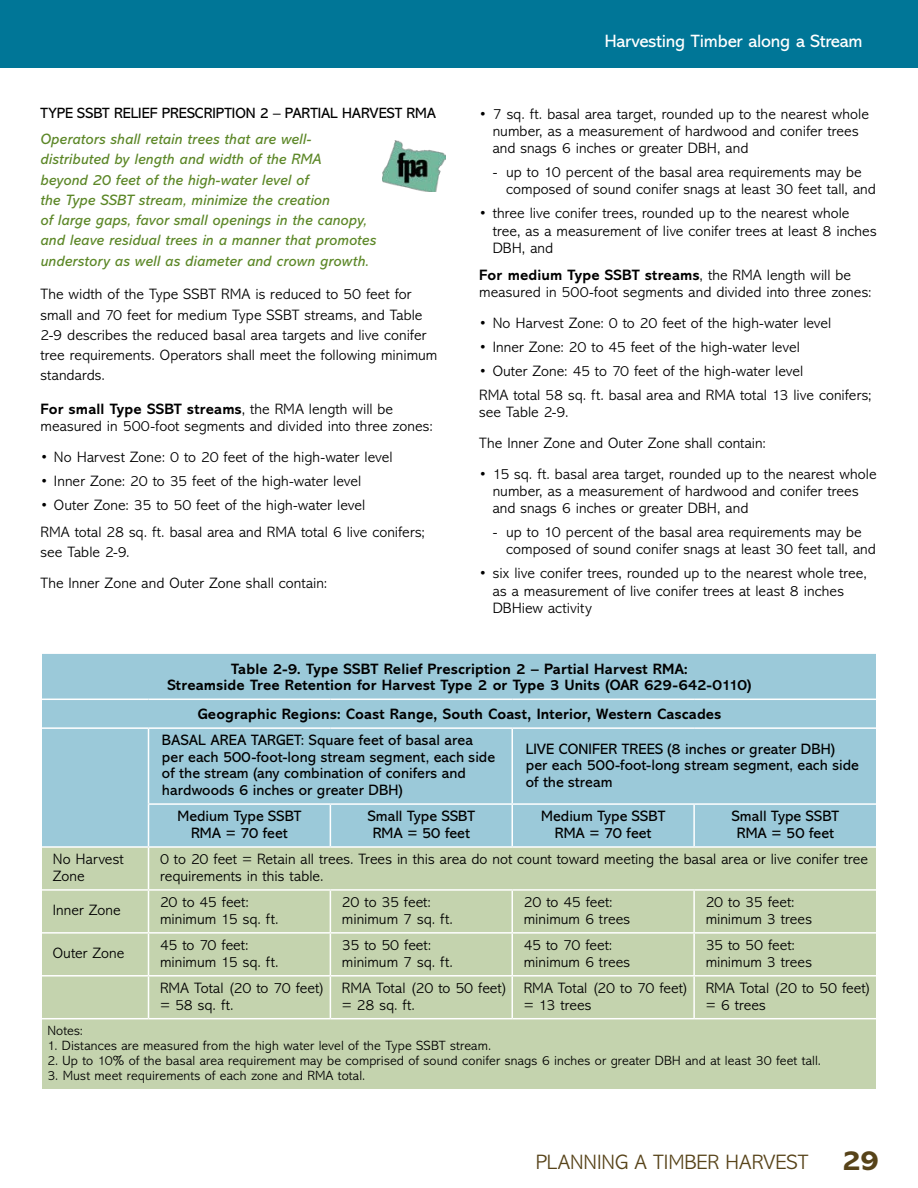
<style>
.page{position:relative;width:918px;height:1188px;background:#fff}
.page>*{position:absolute;margin:0;border:0;box-sizing:border-box;transform-origin:0 0}
.t1{font:300 21px "Abadi MT Std";letter-spacing:-.005em;color:#574319}
.t2{font:18px "Abadi MT Std";letter-spacing:-.01em;color:#fff}
.t3{font:300 15.15px/16.5px "Abadi MT Std";color:#000}
.t4{font:15.15px/16.5px "Abadi MT Std";letter-spacing:.005em;color:#000;text-align:center}
.t5{font:italic 15.15px/20.2px "Abadi MT Std";letter-spacing:.01em;color:#5c8727}
.t6{font:700 15.15px/16.5px "Abadi MT Std";letter-spacing:.01em;color:#000;text-align:center}
.t7{font:15px "Abadi MT Std";color:#000}
.t8{font:300 13.5px "Abadi MT Std";letter-spacing:.01em;color:#000}
.s1{font-weight:700}
.s2{font-weight:800;font-size:28.5px}
</style>
<div class="page">
<div style="left:0;top:0;width:918px;height:68px;background:#007697"></div>
<div style="left:42px;top:654px;width:834px;height:73px;background:#9bc9d9"></div>
<div style="left:42px;top:729px;width:834px;height:117px;background:#9bc9d9"></div>
<div style="left:42px;top:848px;width:834px;height:241px;background:#c4d3ae"></div>
<hr style="left:42px;top:699px;width:106px;height:1px;background:#fff">
<hr style="left:148px;top:699px;width:182px;height:1px;background:#fff">
<hr style="left:330px;top:699px;width:182px;height:1px;background:#fff">
<hr style="left:512px;top:699px;width:182px;height:1px;background:#fff">
<hr style="left:694px;top:699px;width:182px;height:1px;background:#fff">
<hr style="left:148px;top:729px;width:1px;height:74px;background:#fff">
<hr style="left:512px;top:729px;width:1px;height:74px;background:#fff">
<hr style="left:148px;top:803px;width:182px;height:2px;background:#fff">
<hr style="left:148px;top:805px;width:1px;height:41px;background:#fff">
<hr style="left:330px;top:803px;width:182px;height:2px;background:#fff">
<hr style="left:330px;top:805px;width:1px;height:41px;background:#fff">
<hr style="left:512px;top:803px;width:182px;height:2px;background:#fff">
<hr style="left:512px;top:805px;width:1px;height:41px;background:#fff">
<hr style="left:694px;top:803px;width:182px;height:2px;background:#fff">
<hr style="left:693px;top:805px;width:2px;height:41px;background:#fff">
<hr style="left:148px;top:848px;width:1px;height:41px;background:#fff">
<hr style="left:42px;top:889px;width:106px;height:2px;background:#fff">
<hr style="left:148px;top:889px;width:182px;height:2px;background:#fff">
<hr style="left:148px;top:891px;width:1px;height:41px;background:#fff">
<hr style="left:330px;top:889px;width:182px;height:2px;background:#fff">
<hr style="left:330px;top:891px;width:1px;height:41px;background:#fff">
<hr style="left:512px;top:889px;width:182px;height:2px;background:#fff">
<hr style="left:512px;top:891px;width:1px;height:41px;background:#fff">
<hr style="left:694px;top:889px;width:182px;height:2px;background:#fff">
<hr style="left:693px;top:891px;width:2px;height:41px;background:#fff">
<hr style="left:42px;top:932px;width:106px;height:2px;background:#fff">
<hr style="left:148px;top:932px;width:182px;height:2px;background:#fff">
<hr style="left:148px;top:934px;width:1px;height:41px;background:#fff">
<hr style="left:330px;top:932px;width:182px;height:2px;background:#fff">
<hr style="left:330px;top:934px;width:1px;height:41px;background:#fff">
<hr style="left:512px;top:932px;width:182px;height:2px;background:#fff">
<hr style="left:512px;top:934px;width:1px;height:41px;background:#fff">
<hr style="left:694px;top:932px;width:182px;height:2px;background:#fff">
<hr style="left:693px;top:934px;width:2px;height:41px;background:#fff">
<hr style="left:42px;top:975px;width:106px;height:2px;background:#fff">
<hr style="left:148px;top:975px;width:182px;height:2px;background:#fff">
<hr style="left:148px;top:977px;width:1px;height:41px;background:#fff">
<hr style="left:330px;top:975px;width:182px;height:2px;background:#fff">
<hr style="left:330px;top:977px;width:1px;height:41px;background:#fff">
<hr style="left:512px;top:975px;width:182px;height:2px;background:#fff">
<hr style="left:512px;top:977px;width:1px;height:41px;background:#fff">
<hr style="left:694px;top:975px;width:182px;height:2px;background:#fff">
<hr style="left:693px;top:977px;width:2px;height:41px;background:#fff">
<hr style="left:42px;top:1018px;width:106px;height:1px;background:#fff">
<hr style="left:148px;top:1018px;width:182px;height:1px;background:#fff">
<hr style="left:330px;top:1018px;width:182px;height:1px;background:#fff">
<hr style="left:512px;top:1018px;width:182px;height:1px;background:#fff">
<hr style="left:694px;top:1018px;width:182px;height:1px;background:#fff">
<img style="left:383px;top:141px;width:63px;height:51px">
<p class="t7" style="left:40px;top:105px;width:397px">TYPE SSBT RELIEF PRESCRIPTION 2 – PARTIAL HARVEST RMA</p>
<p class="t5" style="left:40px;top:129px;width:337px">Operators shall retain trees that are well&shy;distributed by length and width of the RMA<br>beyond 20 feet of the high-water level of<br>the Type SSBT stream, minimize the creation<br>of large gaps, favor small openings in the canopy, and leave residual trees in a manner that promotes understory as well as diameter and crown growth.</p>
<p class="t3" style="left:40px;top:284px;width:398px;line-height:20.2px">The width of the Type SSBT RMA is reduced to 50 feet for small and 70 feet for medium Type SSBT streams, and Table 2-9 describes the reduced basal area targets and live conifer tree requirements. Operators shall meet the following minimum standards.</p>
<p class="t3" style="left:40px;top:401px;width:394px;line-height:17.2px"><span class="s1">For small Type SSBT streams</span>, the RMA length will be measured in 500-foot segments and divided into three zones:</p>
<p class="t3" style="left:40px;top:449px;width:354px">• No Harvest Zone: 0 to 20 feet of the high-water level</p>
<p class="t3" style="left:40px;top:473px;width:322px">• Inner Zone: 20 to 35 feet of the high-water level</p>
<p class="t3" style="left:40px;top:492px;width:386px;line-height:27px">• Outer Zone: 35 to 50 feet of the high-water level<br>RMA total 28 sq. ft. basal area and RMA total 6 live conifers;</p>
<p class="t3" style="left:40px;top:537px;width:288px;line-height:30.8px">see Table 2-9.<br>The Inner Zone and Outer Zone shall contain:</p>
<p class="t2" style="left:605px;top:31px;width:259px">Harvesting Timber along a Stream</p>
<p class="t3" style="left:493px;top:105px;width:378px;line-height:17.2px;text-indent:-13px">• 7 sq. ft. basal area target, rounded up to the nearest whole number, as a measurement of hardwood and conifer trees and snags 6 inches or greater DBH, and</p>
<p class="t3" style="left:506px;top:164px;width:371px;line-height:17.2px;text-indent:-13px">- up to 10 percent of the basal area requirements may be composed of sound conifer snags at least 30 feet tall, and</p>
<p class="t3" style="left:493px;top:205px;width:386px;line-height:17.2px;text-indent:-13px">• three live conifer trees, rounded up to the nearest whole tree, as a measurement of live conifer trees at least 8 inches<br>DBH, and</p>
<p class="t3" style="left:479px;top:266px;width:394px;line-height:17.2px"><span class="s1">For medium Type SSBT streams</span>, the RMA length will be measured in 500-foot segments and divided into three zones:</p>
<p class="t3" style="left:479px;top:315px;width:354px">• No Harvest Zone: 0 to 20 feet of the high-water level</p>
<p class="t3" style="left:479px;top:339px;width:322px">• Inner Zone: 20 to 45 feet of the high-water level</p>
<p class="t3" style="left:479px;top:359px;width:394px;line-height:24px">• Outer Zone: 45 to 70 feet of the high-water level<br>RMA total 58 sq. ft. basal area and RMA total 13 live conifers;</p>
<p class="t3" style="left:479px;top:397px;width:288px;line-height:30.8px">see Table 2-9.<br>The Inner Zone and Outer Zone shall contain:</p>
<p class="t3" style="left:493px;top:465px;width:385px;line-height:17.2px;text-indent:-13px">• 15 sq. ft. basal area target, rounded up to the nearest whole number, as a measurement of hardwood and conifer trees and snags 6 inches or greater DBH, and</p>
<p class="t3" style="left:506px;top:524px;width:371px;line-height:17.2px;text-indent:-13px">- up to 10 percent of the basal area requirements may be composed of sound conifer snags at least 30 feet tall, and</p>
<p class="t3" style="left:493px;top:565px;width:376px;line-height:17.2px;text-indent:-13px">• six live conifer trees, rounded up to the nearest whole tree, as a measurement of live conifer trees at least 8 inches<br>DBHiew activity</p>
<p class="t6" style="left:167px;top:660px;width:586px">Table 2-9. Type SSBT Relief Prescription 2 – Partial Harvest RMA:<br>Streamside Tree Retention for Harvest Type 2 or Type 3 Units (OAR 629-642-0110)</p>
<p class="t6" style="left:198px;top:706px;width:525px">Geographic Regions: Coast Range, South Coast, Interior, Western Cascades</p>
<p class="t4" style="left:162px;top:732px;width:335px;text-align:left">BASAL AREA TARGET: Square feet of basal area per each 500-foot-long stream segment, each side of the stream (any combination of conifers and hardwoods 6 inches or greater DBH)</p>
<p class="t4" style="left:526px;top:741px;width:335px;text-align:left">LIVE CONIFER TREES (8 inches or greater DBH) per each 500-foot-long stream segment, each side of the stream</p>
<p class="t4" style="left:177px;top:808px;width:126px">Medium Type SSBT<br>RMA = 70 feet</p>
<p class="t4" style="left:368px;top:808px;width:109px">Small Type SSBT<br>RMA = 50 feet</p>
<p class="t4" style="left:541px;top:808px;width:126px">Medium Type SSBT<br>RMA = 70 feet</p>
<p class="t4" style="left:732px;top:808px;width:109px">Small Type SSBT<br>RMA = 50 feet</p>
<p class="t3" style="left:53px;top:851px;width:72px">No Harvest<br>Zone</p>
<p class="t3" style="left:160px;top:851px;width:709px">0 to 20 feet = Retain all trees. Trees in this area do not count toward meeting the basal area or live conifer tree requirements in this table.</p>
<p class="t3" style="left:53px;top:902px;width:69px">Inner Zone</p>
<p class="t3" style="left:160px;top:894px;width:120px">20 to 45 feet: minimum 15 sq. ft.</p>
<p class="t3" style="left:342px;top:894px;width:112px">20 to 35 feet: minimum 7 sq. ft.</p>
<p class="t3" style="left:524px;top:894px;width:108px">20 to 45 feet: minimum 6 trees</p>
<p class="t3" style="left:706px;top:894px;width:108px">20 to 35 feet: minimum 3 trees</p>
<p class="t3" style="left:53px;top:945px;width:73px">Outer Zone</p>
<p class="t3" style="left:160px;top:937px;width:120px">45 to 70 feet: minimum 15 sq. ft.</p>
<p class="t3" style="left:342px;top:937px;width:112px">35 to 50 feet: minimum 7 sq. ft.</p>
<p class="t3" style="left:524px;top:937px;width:108px">45 to 70 feet: minimum 6 trees</p>
<p class="t3" style="left:706px;top:937px;width:108px">35 to 50 feet: minimum 3 trees</p>
<p class="t3" style="left:160px;top:980px;width:166px">RMA Total (20 to 70 feet) = 58 sq. ft.</p>
<p class="t3" style="left:342px;top:980px;width:167px">RMA Total (20 to 50 feet) = 28 sq. ft.</p>
<p class="t3" style="left:524px;top:980px;width:166px">RMA Total (20 to 70 feet) = 13 trees</p>
<p class="t3" style="left:706px;top:980px;width:167px">RMA Total (20 to 50 feet) = 6 trees</p>
<p class="t8" style="left:47px;top:1023px;width:37px">Notes:</p>
<p class="t8" style="left:47px;top:1038px;width:445px">1. Distances are measured from the high water level of the Type SSBT stream.</p>
<p class="t8" style="left:47px;top:1053px;width:775px">2. Up to 10% of the basal area requirement may be comprised of sound conifer snags 6 inches or greater DBH and at least 30 feet tall.</p>
<p class="t8" style="left:47px;top:1068px;width:319px">3. Must meet requirements of each zone and RMA total.</p>
<h1 class="t1" style="left:536px;top:1151px;width:345px">PLANNING A TIMBER HARVEST <span class="s2">29</span></h1>
</div>
